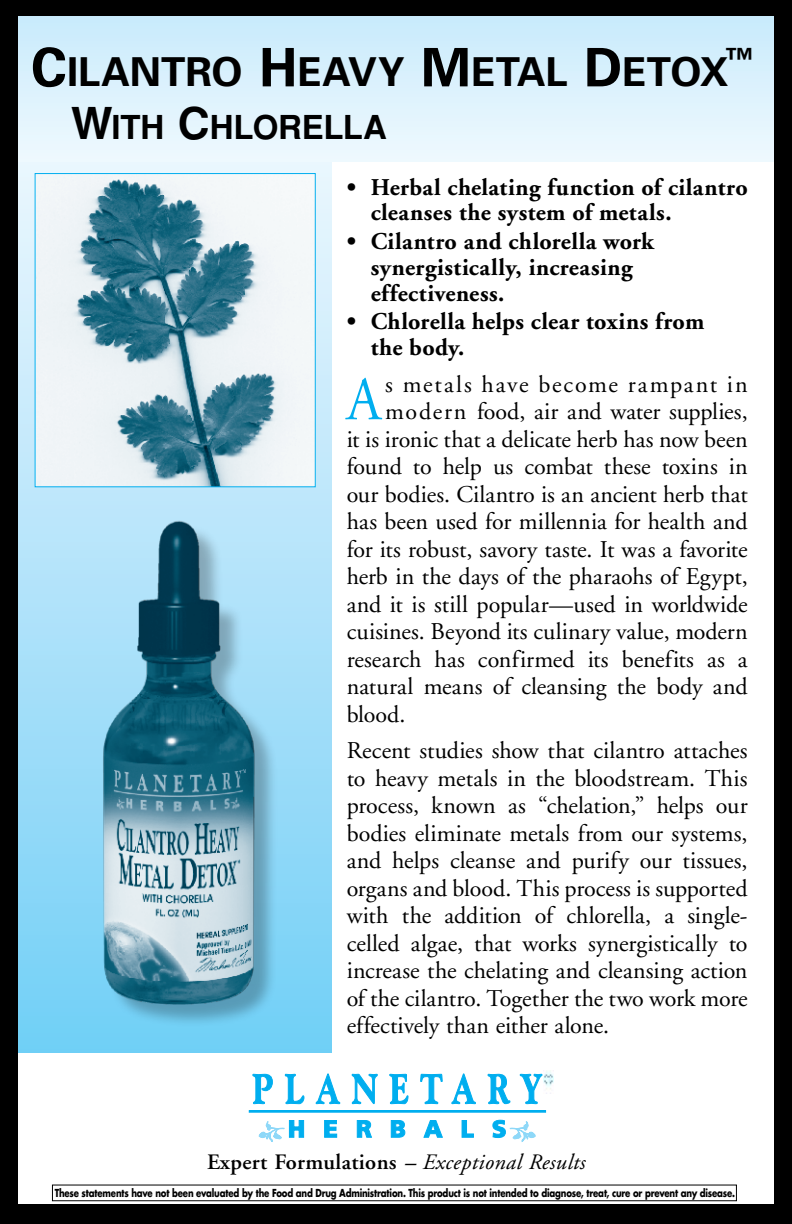
<style>
.page{position:relative;width:792px;height:1224px;background:#000}
.page>*{position:absolute;margin:0;border:0;box-sizing:border-box;transform-origin:0 0}
.t1{font:61.4px "Adobe Garamond";color:#00aeef;scale:.9 1}
.t2{font:700 40px "Univers";letter-spacing:-.005em;color:#000}
.t3{font:700 33px "Helvetica";letter-spacing:-.005em;color:#000}
.t4{font:24px/27.6px "Adobe Garamond";color:#000;text-align:justify}
.t5{font:700 24px/25.8px "Adobe Garamond";letter-spacing:.015em;color:#000}
.t6{font:24px "Adobe Garamond";letter-spacing:.075em;color:#000}
.t7{font:600 22px "Adobe Garamond";letter-spacing:.015em;color:#000}
.t8{font:700 10.8px "Futura";letter-spacing:-.02em;color:#000;scale:.8 1}
.s1{font-size:53.2px}
.s2{font-size:44px}
.s3{font-style:italic}
.s4{font-weight:400;font-style:italic}
</style>
<div class="page">
<div style="left:18px;top:17px;width:756px;height:1187px;background:#fff"></div>
<svg style="left:18px;top:162px;width:314px;height:890px;background:#a2def9"></svg>
<div style="left:18px;top:16px;width:756px;height:146px;background:linear-gradient(to bottom,#c8ebfc,#eff9fe)"></div>
<svg style="left:252px;top:1074px;width:21px;height:30px"></svg>
<svg style="left:285px;top:1074px;width:19px;height:30px"></svg>
<svg style="left:316px;top:1074px;width:24px;height:30px"></svg>
<svg style="left:352px;top:1074px;width:26px;height:30px"></svg>
<svg style="left:389px;top:1074px;width:19px;height:30px"></svg>
<svg style="left:420px;top:1073px;width:23px;height:31px"></svg>
<svg style="left:451px;top:1074px;width:25px;height:30px"></svg>
<svg style="left:488px;top:1074px;width:22px;height:30px"></svg>
<svg style="left:520px;top:1074px;width:22px;height:30px"></svg>
<div style="left:249px;top:1110px;width:297px;height:2px;border:1px solid #00aeef"></div>
<svg style="left:258px;top:1120px;width:46px;height:22px"></svg>
<svg style="left:324px;top:1120px;width:13px;height:18px"></svg>
<svg style="left:357px;top:1120px;width:15px;height:18px"></svg>
<svg style="left:391px;top:1120px;width:14px;height:18px"></svg>
<svg style="left:424px;top:1120px;width:19px;height:18px"></svg>
<svg style="left:462px;top:1120px;width:12px;height:18px"></svg>
<svg style="left:493px;top:1120px;width:43px;height:22px"></svg>
<img style="left:543px;top:1071px;width:11px;height:18px">
<img style="left:37px;top:175px;width:277px;height:310px">
<div style="left:35px;top:173px;width:281px;height:314px;border:1px solid #00aeef"></div>
<img style="left:63px;top:491px;width:232px;height:535px">
<p class="t2" style="left:31px;top:48px;width:724px"><span class="s1">C</span>ILANTRO <span class="s1">H</span>EAVY <span class="s1">M</span>ETAL <span class="s1">D</span>ETOX<sup>™</sup></p>
<p class="t3" style="left:71px;top:108px;width:317px"><span class="s2">W</span>ITH <span class="s2">C</span>HLORELLA</p>
<p class="t5" style="left:371px;top:175px;width:379px;text-indent:-24px">• Herbal chelating function of cilantro cleanses the system of metals.</p>
<p class="t5" style="left:371px;top:229px;width:285px;text-indent:-24px">• Cilantro and chlorella work synergistically, increasing effectiveness.</p>
<p class="t5" style="left:371px;top:309px;width:335px;text-indent:-24px">• Chlorella helps clear toxins from the body.</p>
<p class="t1" style="left:347px;top:367px;width:40px">A</p>
<p class="t6" style="left:385px;top:371px;width:364px">s metals have become rampant in</p>
<p class="t4" style="left:385px;top:398px;width:364px">modern food, air and water supplies,</p>
<p class="t4" style="left:347px;top:426px;width:402px">it is ironic that a delicate herb has now been</p>
<p class="t4" style="left:347px;top:453px;width:403px">found to help us combat these toxins in</p>
<p class="t4" style="left:347px;top:481px;width:403px">our bodies. Cilantro is an ancient herb that</p>
<p class="t4" style="left:347px;top:508px;width:402px">has been used for millennia for health and</p>
<p class="t4" style="left:347px;top:536px;width:402px">for its robust, savory taste. It was a favorite</p>
<p class="t4" style="left:347px;top:563px;width:403px">herb in the days of the pharaohs of Egypt,</p>
<p class="t4" style="left:347px;top:591px;width:402px">and it is still popular—used in worldwide</p>
<p class="t4" style="left:347px;top:618px;width:402px">cuisines. Beyond its culinary value, modern</p>
<p class="t4" style="left:347px;top:646px;width:402px">research has confirmed its benefits as a</p>
<p class="t4" style="left:347px;top:673px;width:402px">natural means of cleansing the body and</p>
<p class="t4" style="left:347px;top:701px;width:60px">blood.</p>
<p class="t4" style="left:347px;top:737px;width:402px">Recent studies show that cilantro attaches to heavy metals in the bloodstream. This process, known as “chelation,” helps our bodies eliminate metals from our systems, and helps cleanse and purify our tissues, organs and blood. This process is supported with the addition of chlorella, a single&shy;celled algae, that works synergistically to increase the chelating and cleansing action of the cilantro. Together the two work more effectively than either alone.</p>
<p class="t7" style="left:207px;top:1150px;width:379px">Expert Formulations <span class="s3">–</span> <span class="s4">Exceptional Results</span></p>
<p class="t8" style="left:55px;top:1185px;width:852px">These statements have not been evaluated by the Food and Drug Administration. This product is not intended to diagnose, treat, cure or prevent any disease.</p>
</div>
